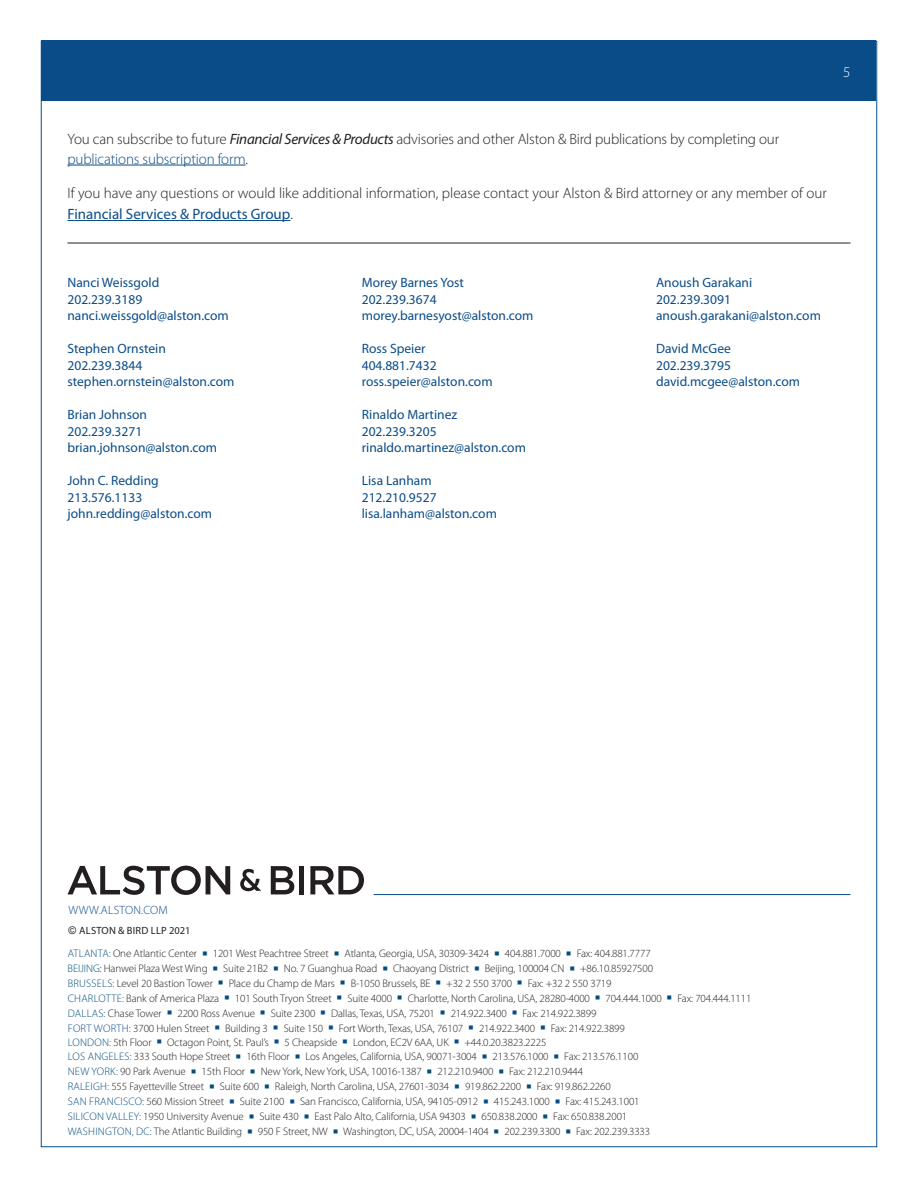
<style>
.page{position:relative;width:918px;height:1188px;background:#fff}
.page>*{position:absolute;margin:0;border:0;box-sizing:border-box;transform-origin:0 0}
.t1{font:300 15px/19.5px "Myriad Pro";letter-spacing:-.01em;color:#231f20}
.t2{font:300 15px "Myriad Pro";color:#fff}
.t3{font:13.5px/16.5px "Myriad Pro";color:#0a4c88}
.t4{font:300 12px "Myriad Pro";letter-spacing:.02em;color:#0a4c88}
.t5{font:300 10.95px/14.9px "Myriad Pro";letter-spacing:-.01em;color:#231f20}
.t6{font:10.5px "Myriad Pro";letter-spacing:.02em;color:#231f20}
.s1{font-weight:400;font-style:italic}
.s2{color:#0a4c88}
.s3{font-weight:400;color:#0a4c88}
.s4{font-family:"Arial"}
.s5{color:#044d7c}
</style>
<div class="page">
<hr style="left:374px;top:894px;width:476px;height:1px;background:#0a4c88">
<hr style="left:67px;top:165px;width:179px;height:1px;background:#0a4c88">
<hr style="left:67px;top:220px;width:223px;height:1px;background:#0a4c88">
<hr style="left:67px;top:243px;width:783px;height:1px;background:#231f20">
<svg style="left:68px;top:866px;width:162px;height:29px"></svg>
<svg style="left:240px;top:869px;width:21px;height:22px"></svg>
<svg style="left:271px;top:866px;width:23px;height:28px"></svg>
<div style="left:299px;top:866px;width:5px;height:28px;background:#231f20"></div>
<svg style="left:310px;top:866px;width:54px;height:28px"></svg>
<div style="left:42px;top:40px;width:834px;height:61px;background:#0a4c88"></div>
<h1 class="t2" style="left:843px;top:63px;width:9px">5</h1>
<h1 class="t1" style="left:67px;top:129px;width:713px">You can subscribe to future <span class="s1">Financial Services &amp; Products</span> advisories and other Alston &amp; Bird publications by completing our <span class="s2">publications subscription form</span>.</h1>
<h1 class="t1" style="left:67px;top:182px;width:761px;line-height:21px">If you have any questions or would like additional information, please contact your Alston &amp; Bird attorney or any member of our<br><span class="s3">Financial Services &amp; Products Group</span>.</h1>
<p class="t3" style="left:68px;top:274px;width:163px">Nanci Weissgold<br>202.239.3189 nanci.weissgold@alston.com</p>
<p class="t3" style="left:68px;top:340px;width:168px">Stephen Ornstein<br>202.239.3844 stephen.ornstein@alston.com</p>
<p class="t3" style="left:68px;top:406px;width:151px">Brian Johnson<br>202.239.3271 brian.johnson@alston.com</p>
<p class="t3" style="left:68px;top:472px;width:146px">John C. Redding<br>213.576.1133 john.redding@alston.com</p>
<p class="t3" style="left:362px;top:274px;width:173px">Morey Barnes Yost<br>202.239.3674 morey.barnesyost@alston.com</p>
<p class="t3" style="left:362px;top:340px;width:132px">Ross Speier<br>404.881.7432 ross.speier@alston.com</p>
<p class="t3" style="left:362px;top:406px;width:166px">Rinaldo Martinez<br>202.239.3205 rinaldo.martinez@alston.com</p>
<p class="t3" style="left:362px;top:472px;width:137px">Lisa Lanham<br>212.210.9527 lisa.lanham@alston.com</p>
<p class="t3" style="left:656px;top:274px;width:166px">Anoush Garakani<br>202.239.3091 anoush.garakani@alston.com</p>
<p class="t3" style="left:656px;top:340px;width:146px">David McGee<br>202.239.3795 david.mcgee@alston.com</p>
<p class="t4" style="left:69px;top:903px;width:101px">WWW.ALSTON.COM</p>
<p class="t6" style="left:69px;top:924px;width:124px"><span class="s4">©</span> ALSTON &amp; BIRD LLP 2021</p>
<p class="t5" style="left:68px;top:946px;width:685px"><span class="s5">ATLANTA:</span> One Atlantic Center <span class="s5">■</span> 1201 West Peachtree Street <span class="s5">■</span> Atlanta, Georgia, USA, 30309-3424 <span class="s5">■</span> 404.881.7000 <span class="s5">■</span> Fax: 404.881.7777<br><span class="s5">BEIJING</span>: Hanwei Plaza West Wing <span class="s5">■</span> Suite 21B2 <span class="s5">■</span> No. 7 Guanghua Road <span class="s5">■</span> Chaoyang District <span class="s5">■</span> Beijing, 100004 CN <span class="s5">■</span> +86.10.85927500<br><span class="s5">BRUSSELS:</span> Level 20 Bastion Tower <span class="s5">■</span> Place du Champ de Mars <span class="s5">■</span> B-1050 Brussels, BE <span class="s5">■</span> +32 2 550 3700 <span class="s5">■</span> Fax: +32 2 550 3719<br><span class="s5">CHARLOTTE:</span> Bank of America Plaza <span class="s5">■</span> 101 South Tryon Street <span class="s5">■</span> Suite 4000 <span class="s5">■</span> Charlotte, North Carolina, USA, 28280-4000 <span class="s5">■</span> 704.444.1000 <span class="s5">■</span> Fax: 704.444.1111<br><span class="s5">DALLAS:</span> Chase Tower <span class="s2">■</span> 2200 Ross Avenue <span class="s2">■</span> Suite 2300 <span class="s2">■</span> Dallas, Texas, USA, 75201 <span class="s2">■</span> 214.922.3400 <span class="s2">■</span> Fax: 214.922.3899<br><span class="s2">FORT WORTH:</span> 3700 Hulen Street <span class="s2">■</span> Building 3 <span class="s2">■</span> Suite 150 <span class="s2">■</span> Fort Worth, Texas, USA, 76107 <span class="s2">■</span> 214.922.3400 <span class="s2">■</span> Fax: 214.922.3899<br><span class="s5">LONDON:</span> 5th Floor <span class="s2">■</span> Octagon Point, St. Paul’s <span class="s2">■</span> 5 Cheapside <span class="s2">■</span> London, EC2V 6AA, UK <span class="s2">■</span> +44.0.20.3823.2225<br><span class="s5">LOS ANGELES:</span> 333 South Hope Street <span class="s5">■</span> 16th Floor <span class="s5">■</span> Los Angeles, California, USA, 90071-3004 <span class="s5">■</span> 213.576.1000 <span class="s5">■</span> Fax: 213.576.1100<br><span class="s5">NEW YORK:</span> 90 Park Avenue <span class="s5">■</span> 15th Floor <span class="s5">■</span> New York, New York, USA, 10016-1387 <span class="s5">■</span> 212.210.9400 <span class="s5">■</span> Fax: 212.210.9444<br><span class="s5">RALEIGH:</span> 555 Fayetteville Street <span class="s5">■</span> Suite 600 <span class="s5">■</span> Raleigh, North Carolina, USA, 27601-3034 <span class="s5">■</span> 919.862.2200 <span class="s5">■</span> Fax: 919.862.2260<br><span class="s2">SAN FRANCISCO:</span> 560 Mission Street <span class="s2">■</span> Suite 2100 <span class="s2">■</span> San Francisco, California, USA, 94105-0912 <span class="s2">■</span> 415.243.1000 <span class="s2">■</span> Fax: 415.243.1001<br><span class="s5">SILICON VALLEY:</span> 1950 University Avenue <span class="s5">■</span> Suite 430 <span class="s5">■</span> East Palo Alto, California, USA 94303 <span class="s5">■</span> 650.838.2000 <span class="s5">■</span> Fax: 650.838.2001<br><span class="s5">WASHINGTON, DC:</span> The Atlantic Building <span class="s5">■</span> 950 F Street, NW <span class="s5">■</span> Washington, DC, USA, 20004-1404 <span class="s5">■</span> 202.239.3300 <span class="s5">■</span> Fax: 202.239.3333</p>
</div>
